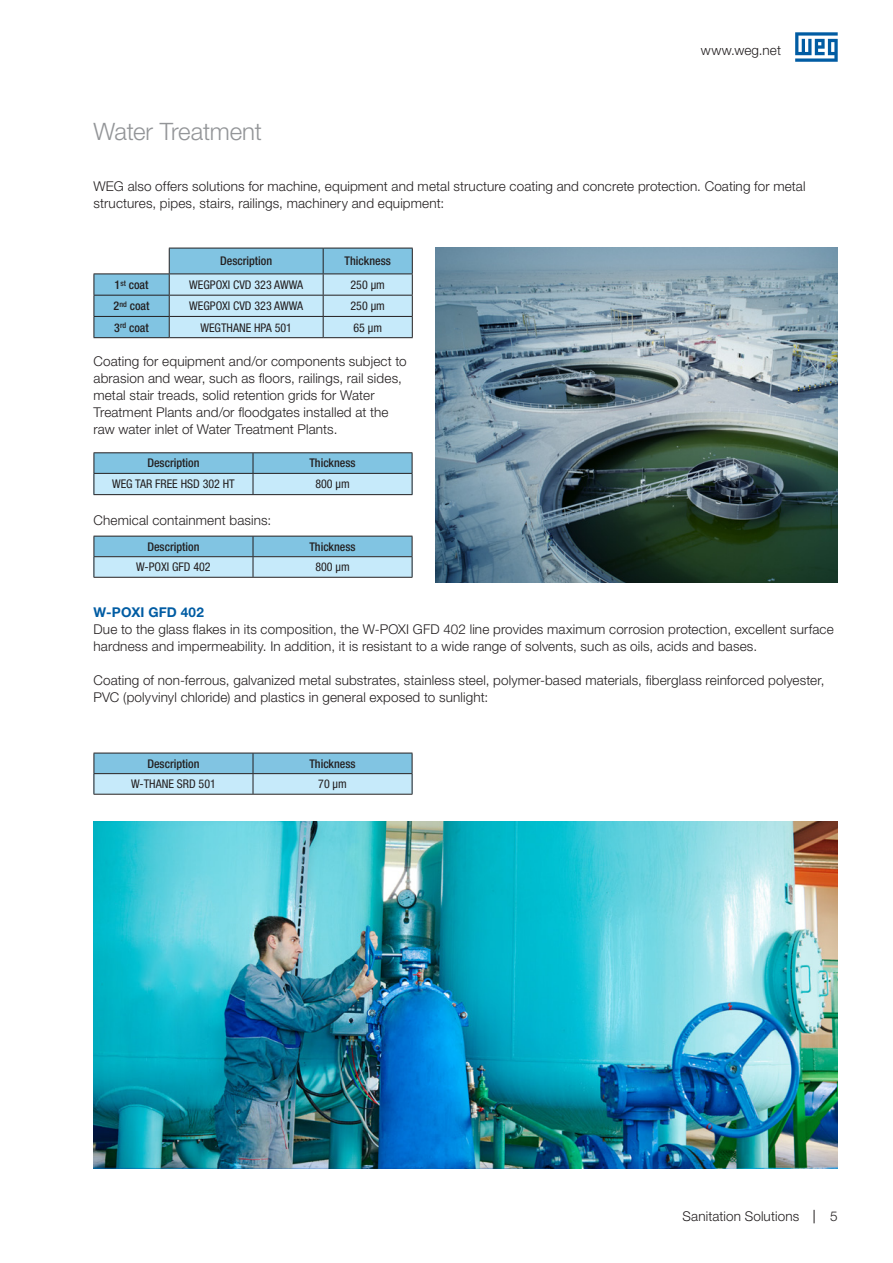
<style>
.page{position:relative;width:893px;height:1263px;background:#fff}
.page>*{position:absolute;margin:0;border:0;box-sizing:border-box;transform-origin:0 0}
._1-TITULO{font:300 24px "Helvetica Neue LT Pro";letter-spacing:-.01em;color:#939598}
._0-TEXTO{font:300 13.5px/17px "Helvetica Neue LT Pro";letter-spacing:.01em;color:#231f20}
._2-TITULO{font:700 13.5px "Helvetica Neue LT Pro";letter-spacing:.02em;color:#015ca3}
._9-CORPO_TABELA{font:condensed 12px "Helvetica Neue LT Pro";color:#231f20}
._8-CABEÇALHO_TABELA{font:500 condensed 12px "Helvetica Neue LT Pro";color:#231f20}
</style>
<div class="page">
<svg style="left:814px;top:1210px;width:1px;height:13px"></svg>
<svg style="left:795px;top:32px;width:43px;height:30px"></svg>
<hr style="left:253px;top:494px;width:159px;height:1px;background:#231f20">
<hr style="left:94px;top:452px;width:159px;height:1px;background:#231f20">
<hr style="left:253px;top:452px;width:159px;height:1px;background:#231f20">
<svg style="left:94px;top:453px;width:319px;height:41px;background:#a1d3ea"></svg>
<hr style="left:94px;top:494px;width:159px;height:1px;background:#231f20">
<hr style="left:94px;top:473px;width:159px;height:1px;background:#231f20">
<hr style="left:253px;top:473px;width:159px;height:1px;background:#231f20">
<hr style="left:253px;top:577px;width:159px;height:1px;background:#231f20">
<svg style="left:94px;top:536px;width:319px;height:41px;background:#9fd0e6"></svg>
<hr style="left:94px;top:577px;width:159px;height:1px;background:#231f20">
<hr style="left:94px;top:556px;width:159px;height:1px;background:#231f20">
<hr style="left:253px;top:556px;width:159px;height:1px;background:#231f20">
<hr style="left:253px;top:794px;width:159px;height:1px;background:#231f20">
<svg style="left:94px;top:753px;width:319px;height:41px;background:#9fd1e7"></svg>
<hr style="left:94px;top:794px;width:159px;height:1px;background:#231f20">
<hr style="left:94px;top:773px;width:159px;height:1px;background:#231f20">
<hr style="left:253px;top:773px;width:159px;height:1px;background:#231f20">
<img style="left:436px;top:248px;width:402px;height:335px">
<img style="left:94px;top:822px;width:744px;height:346px">
<svg style="left:94px;top:248px;width:319px;height:89px;background:#a8d3e6"></svg>
<hr style="left:94px;top:337px;width:75px;height:1px;background:#231f20">
<hr style="left:169px;top:337px;width:154px;height:1px;background:#231f20">
<hr style="left:323px;top:337px;width:90px;height:1px;background:#231f20">
<p class="_1-TITULO" style="left:94px;top:117px;width:170px">Water Treatment</p>
<p class="_0-TEXTO" style="left:701px;top:42px;width:82px">www.weg.net</p>
<p class="_0-TEXTO" style="left:94px;top:178px;width:713px">WEG also offers solutions for machine, equipment and metal structure coating and concrete protection. Coating for metal structures, pipes, stairs, railings, machinery and equipment:</p>
<p class="_8-CABEÇALHO_TABELA" style="left:220px;top:254px;width:54px">Description</p>
<p class="_8-CABEÇALHO_TABELA" style="left:345px;top:254px;width:48px">Thickness</p>
<p class="_8-CABEÇALHO_TABELA" style="left:115px;top:278px;width:35px">1<sup>st</sup> coat</p>
<p class="_9-CORPO_TABELA" style="left:189px;top:278px;width:115px">WEGPOXI CVD 323 AWWA</p>
<p class="_9-CORPO_TABELA" style="left:351px;top:278px;width:36px">250 µm</p>
<p class="_8-CABEÇALHO_TABELA" style="left:114px;top:299px;width:37px">2<sup>nd</sup> coat</p>
<p class="_9-CORPO_TABELA" style="left:189px;top:299px;width:115px">WEGPOXI CVD 323 AWWA</p>
<p class="_9-CORPO_TABELA" style="left:351px;top:299px;width:36px">250 µm</p>
<p class="_8-CABEÇALHO_TABELA" style="left:114px;top:320px;width:36px">3<sup>rd</sup> coat</p>
<p class="_9-CORPO_TABELA" style="left:200px;top:320px;width:93px">WEGTHANE HPA 501</p>
<p class="_9-CORPO_TABELA" style="left:353px;top:320px;width:30px">65 µm</p>
<p class="_0-TEXTO" style="left:94px;top:353px;width:315px">Coating for equipment and/or components subject to abrasion and wear, such as floors, railings, rail sides, metal stair treads, solid retention grids for Water Treatment Plants and/or floodgates installed at the raw water inlet of Water Treatment Plants.</p>
<p class="_8-CABEÇALHO_TABELA" style="left:147px;top:456px;width:54px">Description</p>
<p class="_8-CABEÇALHO_TABELA" style="left:309px;top:456px;width:48px">Thickness</p>
<p class="_9-CORPO_TABELA" style="left:112px;top:477px;width:124px">WEG TAR FREE HSD 302 HT</p>
<p class="_9-CORPO_TABELA" style="left:315px;top:477px;width:36px">800 µm</p>
<p class="_0-TEXTO" style="left:94px;top:512px;width:179px">Chemical containment basins:</p>
<p class="_8-CABEÇALHO_TABELA" style="left:147px;top:539px;width:54px">Description</p>
<p class="_8-CABEÇALHO_TABELA" style="left:309px;top:539px;width:48px">Thickness</p>
<p class="_9-CORPO_TABELA" style="left:136px;top:560px;width:76px">W-POXI GFD 402</p>
<p class="_9-CORPO_TABELA" style="left:315px;top:560px;width:36px">800 µm</p>
<p class="_2-TITULO" style="left:94px;top:603px;width:112px">W-POXI GFD 402</p>
<p class="_0-TEXTO" style="left:94px;top:620px;width:742px">Due to the glass flakes in its composition, the W-POXI GFD 402 line provides maximum corrosion protection, excellent surface hardness and impermeability. In addition, it is resistant to a wide range of solvents, such as oils, acids and bases.</p>
<p class="_0-TEXTO" style="left:94px;top:671px;width:732px">Coating of non-ferrous, galvanized metal substrates, stainless steel, polymer-based materials, fiberglass reinforced polyester,<br>PVC (polyvinyl chloride) and plastics in general exposed to sunlight:</p>
<p class="_8-CABEÇALHO_TABELA" style="left:147px;top:756px;width:54px">Description</p>
<p class="_8-CABEÇALHO_TABELA" style="left:309px;top:756px;width:48px">Thickness</p>
<p class="_9-CORPO_TABELA" style="left:131px;top:777px;width:86px">W-THANE SRD 501</p>
<p class="_9-CORPO_TABELA" style="left:318px;top:777px;width:30px">70 µm</p>
<p class="_0-TEXTO" style="left:682px;top:1208px;width:118px">Sanitation Solutions</p>
<p class="_0-TEXTO" style="left:830px;top:1208px;width:9px">5</p>
</div>
